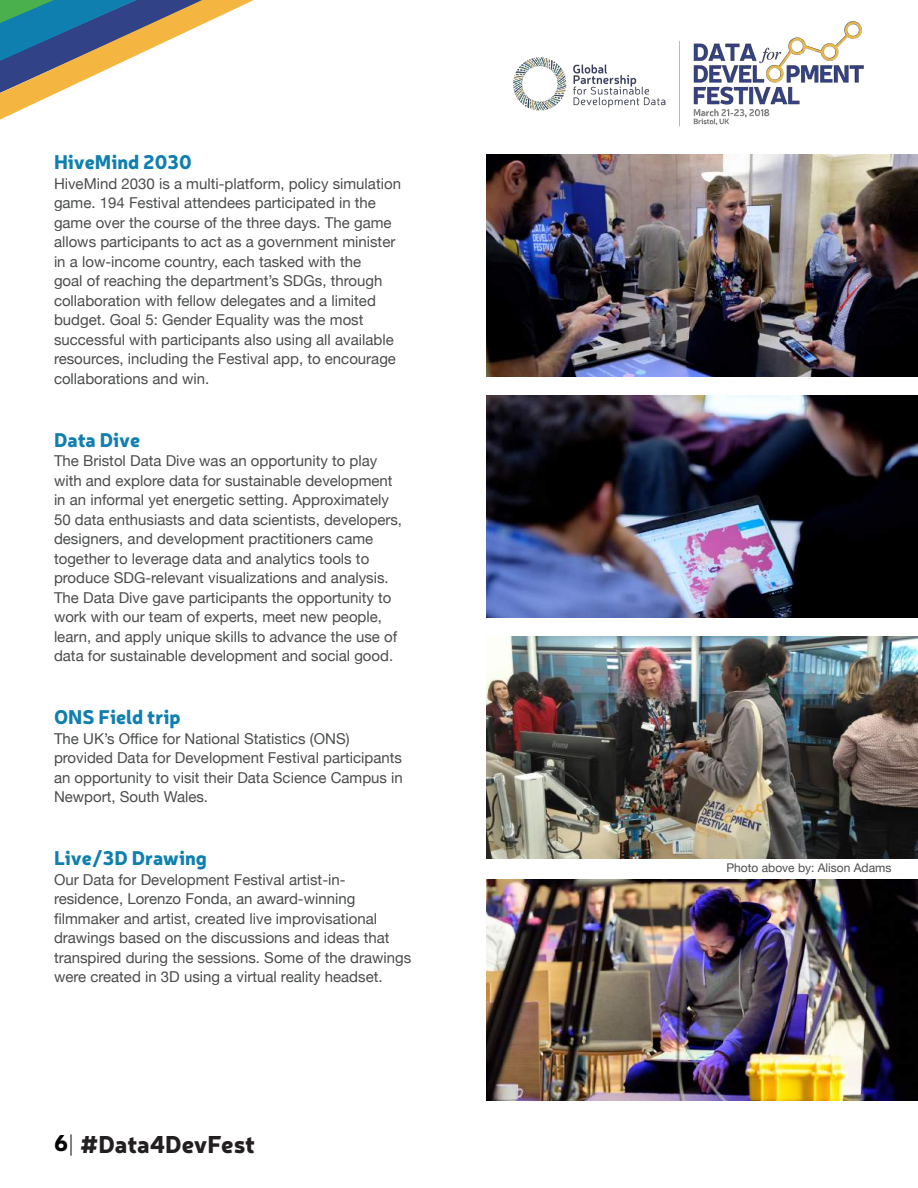
<style>
.page{position:relative;width:918px;height:1188px;background:#fff}
.page>*{position:absolute;margin:0;border:0;box-sizing:border-box;transform-origin:0 0}
.t1{font:900 24px "Neris";color:#231f20}
.t2{font:900 19.5px "Neris";color:#0f7faf}
.t3{font:15px/19.5px "Helvetica Neue";color:#4b4c4d}
.t4{font:12px "Helvetica Neue";color:#4b4c4d}
.s1{font-size:22.5px;color:#000}
.s2{font-weight:100;font-size:22.5px;color:#000}
</style>
<div class="page">
<svg style="left:0;top:0;width:254px;height:120px"></svg>
<img style="left:486px;top:21px;width:406px;height:134px">
<img style="left:486px;top:155px;width:432px;height:221px">
<img style="left:486px;top:396px;width:432px;height:221px">
<img style="left:486px;top:637px;width:432px;height:221px">
<img style="left:486px;top:879px;width:432px;height:222px">
<h2 class="t2" style="left:54px;top:148px;width:139px">HiveMind 2030</h2>
<p class="t3" style="left:54px;top:175px;width:349px">HiveMind 2030 is a multi-platform, policy simulation game. 194 Festival attendees participated in the game over the course of the three days. The game allows participants to act as a government minister in a low-income country, each tasked with the<br>goal of reaching the department’s SDGs, through collaboration with fellow delegates and a limited budget. Goal 5: Gender Equality was the most successful with participants also using all available resources, including the Festival app, to encourage collaborations and win.</p>
<h2 class="t2" style="left:54px;top:425px;width:88px">Data Dive</h2>
<p class="t3" style="left:54px;top:452px;width:350px">The Bristol Data Dive was an opportunity to play with and explore data for sustainable development in an informal yet energetic setting. Approximately 50 data enthusiasts and data scientists, developers, designers, and development practitioners came together to leverage data and analytics tools to produce SDG-relevant visualizations and analysis.<br>The Data Dive gave participants the opportunity to work with our team of experts, meet new people, learn, and apply unique skills to advance the use of data for sustainable development and social good.</p>
<h2 class="t2" style="left:54px;top:703px;width:128px">ONS Field trip</h2>
<p class="t3" style="left:54px;top:730px;width:350px">The UK’s Office for National Statistics (ONS) provided Data for Development Festival participants an opportunity to visit their Data Science Campus in Newport, South Wales.</p>
<h2 class="t2" style="left:54px;top:844px;width:154px">Live/3D Drawing</h2>
<p class="t3" style="left:54px;top:871px;width:359px">Our Data for Development Festival artist-in&shy;residence, Lorenzo Fonda, an award-winning filmmaker and artist, created live improvisational drawings based on the discussions and ideas that transpired during the sessions. Some of the drawings were created in 3D using a virtual reality headset.</p>
<h1 class="t1" style="left:54px;top:1126px;width:203px"><span class="s1">6</span><span class="s2">|</span> #Data4DevFest</h1>
<p class="t4" style="left:726px;top:859px;width:166px">Photo above by: Alison Adams</p>
</div>
